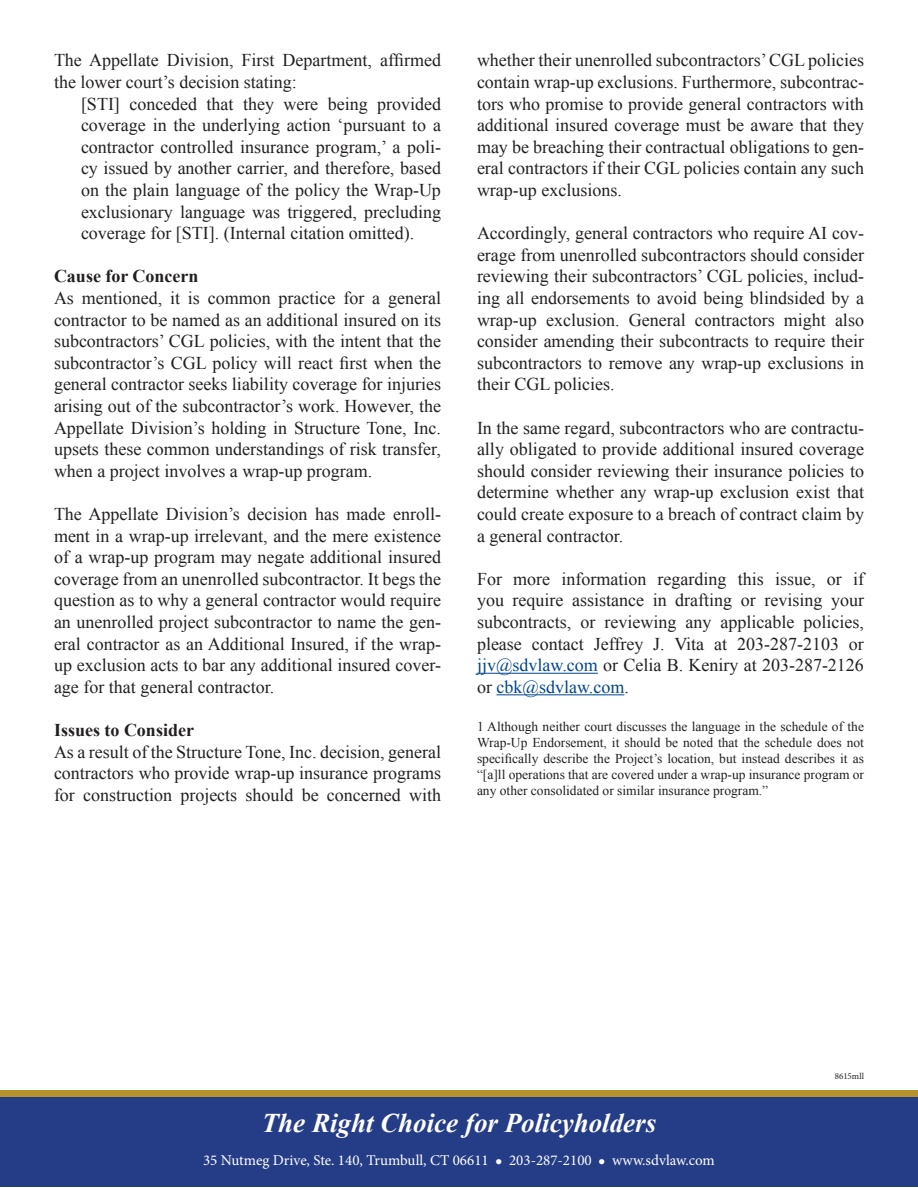
<style>
.page{position:relative;width:918px;height:1188px;background:#fff}
.page>*{position:absolute;margin:0;border:0;box-sizing:border-box;transform-origin:0 0}
.t1{font:italic 700 27px "Times New Roman";color:#fff}
.t2{font:18px/21.6px "Times New Roman";color:#231f20;text-align:justify}
.t3{font:700 18px "Times New Roman";color:#231f20}
.t4{font:15px "Minion Pro";color:#fff}
.t5{font:13.5px/16.2px "Times New Roman";color:#231f20;text-align:justify}
.t6{font:9px "Minion Pro";color:#231f20}
.s1{color:#01468c}
</style>
<div class="page">
<hr style="left:477px;top:673px;width:121px;height:1px;background:#01468c">
<hr style="left:496px;top:694px;width:128px;height:1px;background:#01468c">
<div style="left:0;top:1090px;width:918px;height:9px;background:#b79030"></div>
<div style="left:0;top:1097px;width:918px;height:90px;background:#253d86"></div>
<p class="t2" style="left:54px;top:49px;width:389px">The Appellate Division, First Department, affirmed the lower court’s decision stating:</p>
<p class="t2" style="left:81px;top:93px;width:362px">[STI] conceded that they were being provided coverage in the underlying action ‘pursuant to a contractor controlled insurance program,’ a poli&shy;cy issued by another carrier, and therefore, based on the plain language of the policy the Wrap-Up exclusionary language was triggered, precluding coverage for [STI]. (Internal citation omitted).</p>
<p class="t3" style="left:54px;top:264px;width:146px">Cause for Concern</p>
<p class="t2" style="left:54px;top:287px;width:389px">As mentioned, it is common practice for a general contractor to be named as an additional insured on its subcontractors’ CGL policies, with the intent that the subcontractor’s CGL policy will react first when the general contractor seeks liability coverage for injuries arising out of the subcontractor’s work. However, the Appellate Division’s holding in Structure Tone, Inc. upsets these common understandings of risk transfer, when a project involves a wrap-up program.</p>
<p class="t2" style="left:54px;top:503px;width:389px">The Appellate Division’s decision has made enroll&shy;ment in a wrap-up irrelevant, and the mere existence of a wrap-up program may negate additional insured coverage from an unenrolled subcontractor. It begs the question as to why a general contractor would require an unenrolled project subcontractor to name the gen&shy;eral contractor as an Additional Insured, if the wrap&shy;up exclusion acts to bar any additional insured cover&shy;age for that general contractor.</p>
<p class="t3" style="left:54px;top:718px;width:142px">Issues to Consider</p>
<p class="t2" style="left:54px;top:741px;width:389px">As a result of the Structure Tone, Inc. decision, general contractors who provide wrap-up insurance programs for construction projects should be concerned with</p>
<p class="t2" style="left:477px;top:49px;width:389px">whether their unenrolled subcontractors’ CGL policies contain wrap-up exclusions. Furthermore, subcontrac&shy;tors who promise to provide general contractors with additional insured coverage must be aware that they may be breaching their contractual obligations to gen&shy;eral contractors if their CGL policies contain any such wrap-up exclusions.</p>
<p class="t2" style="left:477px;top:222px;width:389px">Accordingly, general contractors who require AI cov&shy;erage from unenrolled subcontractors should consider reviewing their subcontractors’ CGL policies, includ&shy;ing all endorsements to avoid being blindsided by a wrap-up exclusion. General contractors might also consider amending their subcontracts to require their subcontractors to remove any wrap-up exclusions in their CGL policies.</p>
<p class="t2" style="left:477px;top:417px;width:389px">In the same regard, subcontractors who are contractu&shy;ally obligated to provide additional insured coverage should consider reviewing their insurance policies to determine whether any wrap-up exclusion exist that could create exposure to a breach of contract claim by a general contractor.</p>
<p class="t2" style="left:477px;top:568px;width:389px">For more information regarding this issue, or if you require assistance in drafting or revising your subcontracts, or reviewing any applicable policies, please contact Jeffrey J. Vita at 203-287-2103 or <span class="s1">jjv@sdvlaw.com</span> or Celia B. Keniry at 203-287-2126 or <span class="s1">cbk@sdvlaw.com</span>.</p>
<p class="t5" style="left:477px;top:718px;width:389px">1 Although neither court discusses the language in the schedule of the Wrap-Up Endorsement, it should be noted that the schedule does not specifically describe the Project’s location, but instead describes it as “[a]ll operations that are covered under a wrap-up insurance program or any other consolidated or similar insurance program.”</p>
<p class="t6" style="left:835px;top:1070px;width:31px">8615mll</p>
<p class="t1" style="left:262px;top:1104px;width:396px">The Right Choice for Policyholders</p>
<p class="t4" style="left:203px;top:1150px;width:513px">35 Nutmeg Drive, Ste. 140, Trumbull, CT 06611 ● 203-287-2100 ● www.sdvlaw.com</p>
</div>
